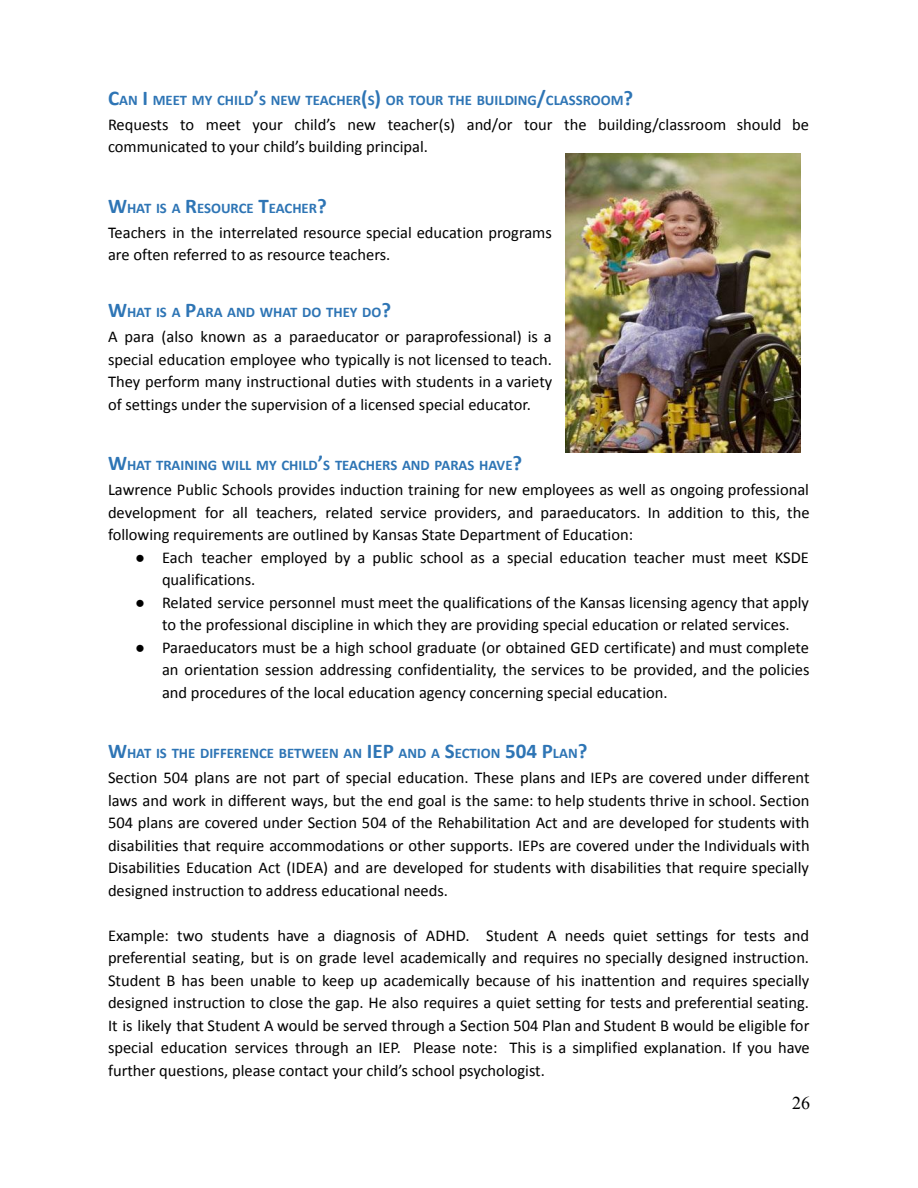
<style>
.page{position:relative;width:918px;height:1188px;background:#fff}
.page>*{position:absolute;margin:0;border:0;box-sizing:border-box;transform-origin:0 0}
.t1{font:18px "Times New Roman";color:#000}
.t2{font:16.5px/22.5px "Calibri";color:#000;text-align:justify}
.t3{font:700 14.7px "Calibri";color:#2e75b5}
.s1{font-size:21px}
.s2{font-family:"Arial"}
</style>
<div class="page">
<img style="left:566px;top:153px;width:235px;height:299px">
<p class="t3" style="left:108px;top:94px;width:527px"><span class="s1">C</span>AN <span class="s1">I</span> MEET MY CHILD<span class="s1">’</span>S NEW TEACHER<span class="s1">(</span>S<span class="s1">)</span> OR TOUR THE BUILDING<span class="s1">/</span>CLASSROOM<span class="s1">?</span></p>
<p class="t2" style="left:108px;top:114px;width:702px">Requests to meet your child’s new teacher(s) and/or tour the building/classroom should be communicated to your child’s building principal.</p>
<p class="t3" style="left:108px;top:202px;width:220px"><span class="s1">W</span>HAT IS A <span class="s1">R</span>ESOURCE <span class="s1">T</span>EACHER<span class="s1">?</span></p>
<p class="t2" style="left:108px;top:222px;width:445px">Teachers in the interrelated resource special education programs are often referred to as resource teachers.</p>
<p class="t3" style="left:108px;top:306px;width:285px"><span class="s1">W</span>HAT IS A <span class="s1">P</span>ARA AND WHAT DO THEY DO<span class="s1">?</span></p>
<p class="t2" style="left:108px;top:327px;width:446px">A para (also known as a paraeducator or paraprofessional) is a special education employee who typically is not licensed to teach.<br>They perform many instructional duties with students in a variety of settings under the supervision of a licensed special educator.</p>
<p class="t3" style="left:108px;top:459px;width:416px"><span class="s1">W</span>HAT TRAINING WILL MY CHILD<span class="s1">’</span>S TEACHERS AND PARAS HAVE<span class="s1">?</span></p>
<p class="t2" style="left:108px;top:480px;width:703px">Lawrence Public Schools provides induction training for new employees as well as ongoing professional development for all teachers, related service providers, and paraeducators. In addition to this, the following requirements are outlined by Kansas State Department of Education:</p>
<p class="t2" style="left:162px;top:547px;width:648px;text-indent:-27px"><span class="s2">●</span> Each teacher employed by a public school as a special education teacher must meet KSDE qualifications.</p>
<p class="t2" style="left:135px;top:592px;width:676px;text-align:center"><span class="s2">●</span> Related service personnel must meet the qualifications of the Kansas licensing agency that apply to the professional discipline in which they are providing special education or related services.</p>
<p class="t2" style="left:162px;top:637px;width:649px;text-indent:-27px"><span class="s2">●</span> Paraeducators must be a high school graduate (or obtained GED certificate) and must complete an orientation session addressing confidentiality, the services to be provided, and the policies and procedures of the local education agency concerning special education.</p>
<p class="t3" style="left:108px;top:747px;width:481px"><span class="s1">W</span>HAT IS THE DIFFERENCE BETWEEN AN <span class="s1">IEP</span> AND A <span class="s1">S</span>ECTION <span class="s1">504 P</span>LAN<span class="s1">?</span></p>
<p class="t2" style="left:108px;top:768px;width:703px">Section 504 plans are not part of special education. These plans and IEPs are covered under different laws and work in different ways, but the end goal is the same: to help students thrive in school. Section 504 plans are covered under Section 504 of the Rehabilitation Act and are developed for students with disabilities that require accommodations or other supports. IEPs are covered under the Individuals with Disabilities Education Act (IDEA) and are developed for students with disabilities that require specially designed instruction to address educational needs.</p>
<p class="t2" style="left:108px;top:925px;width:703px">Example: two students have a diagnosis of ADHD. Student A needs quiet settings for tests and preferential seating, but is on grade level academically and requires no specially designed instruction.<br>Student B has been unable to keep up academically because of his inattention and requires specially designed instruction to close the gap. He also requires a quiet setting for tests and preferential seating.<br>It is likely that Student A would be served through a Section 504 Plan and Student B would be eligible for special education services through an IEP. Please note: This is a simplified explanation. If you have further questions, please contact your child’s school psychologist.</p>
<p class="t1" style="left:792px;top:1092px;width:19px">26</p>
</div>
